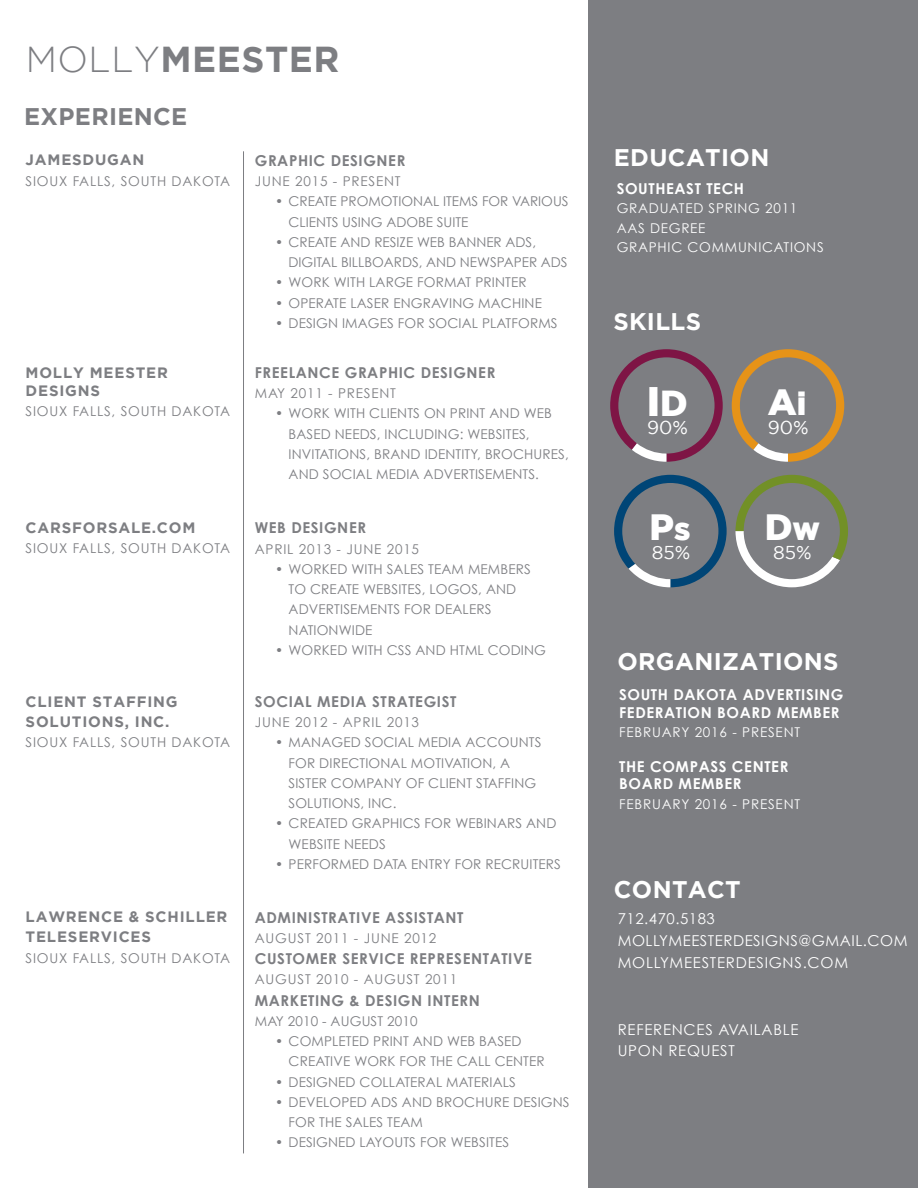
<style>
.page{position:relative;width:918px;height:1188px;background:#fff}
.page>*{position:absolute;margin:0;border:0;box-sizing:border-box;transform-origin:0 0}
.t1{font:900 41.25px "Gotham";color:#fff}
.t2{font:900 36.45px "Gotham";color:#fff}
.t3{font:700 36px "Gotham";letter-spacing:.015em;color:#7d7e82}
.t4{font:700 24px "Gotham";letter-spacing:.015em;color:#fff}
.t5{font:700 24px "Gotham";letter-spacing:.015em;color:#7d7e82}
.t6{font:18.6px "Gotham";color:#fff}
.t7{font:700 15px "Century Gothic";letter-spacing:.04em;color:#7d7e82}
.t8{font:700 15px/17.9px "Gotham";letter-spacing:.055em;color:#7d7e82}
.t9{font:15px/22.2px "Century Gothic";letter-spacing:.05em;color:#fff}
.t10{font:700 15px/17.5px "Century Gothic";letter-spacing:.04em;color:#fff}
.t11{font:13.5px/20.2px "Century Gothic";letter-spacing:.01em;color:#7d7e82}
.t12{font:13.5px "Century Gothic";letter-spacing:.06em;color:#7d7e82}
.t13{font:13.5px/19.5px "Century Gothic";letter-spacing:.055em;color:#fff}
.s1{font-weight:300}
.s2{font-size:36.15px}
.s3{font-size:31.95px}
</style>
<div class="page">
<div style="left:589px;top:0;width:329px;height:1188px;background:#7d7e82"></div>
<svg style="left:610px;top:349px;width:113px;height:113px"></svg>
<svg style="left:732px;top:349px;width:112px;height:113px"></svg>
<svg style="left:736px;top:475px;width:112px;height:112px"></svg>
<svg style="left:614px;top:475px;width:113px;height:112px"></svg>
<hr style="left:243px;top:151px;width:1px;height:1002px;background:#7d7e82">
<h3 class="t3" style="left:26px;top:38px;width:315px"><span class="s1">Molly</span>M EESTER</h3>
<h3 class="t5" style="left:24px;top:103px;width:165px">EXPERIENCE</h3>
<p class="t8" style="left:26px;top:151px;width:120px">JAMESDUGAN</p>
<p class="t12" style="left:26px;top:173px;width:206px">SIOUX FALLS, SOUTH DAKOTA</p>
<p class="t7" style="left:255px;top:151px;width:152px">GRAPHIC DESIGNER</p>
<p class="t12" style="left:255px;top:173px;width:131px">JUNE 2015 - PRESENT</p>
<p class="t11" style="left:289px;top:191px;width:281px;text-indent:-14px">• CREATE PROMOTIONAL ITEMS FOR VARIOUS<br>CLIENTS USING ADOBE SUITE</p>
<p class="t11" style="left:275px;top:232px;width:241px">• CREATE AND RESIZE WEB BANNER ADS</p>
<p class="t11" style="left:532px;top:232px;width:5px">,</p>
<p class="t11" style="left:289px;top:252px;width:114px">DIGITAL BILLBOARDS</p>
<p class="t11" style="left:419px;top:252px;width:69px">, AND NEWSP</p>
<p class="t11" style="left:504px;top:252px;width:47px">APER ADS</p>
<p class="t11" style="left:275px;top:272px;width:251px">• WORK WITH LARGE FORMAT PRINTER</p>
<p class="t11" style="left:275px;top:292px;width:268px">• OPERATE LASER ENGRAVING MACHINE</p>
<p class="t11" style="left:275px;top:313px;width:283px">• DESIGN IMAGES FOR SOCIAL PLATFORMS</p>
<p class="t8" style="left:26px;top:363px;width:144px">MOLLY M EESTER<br>DESIGNS</p>
<p class="t12" style="left:26px;top:403px;width:206px">SIOUX FALLS, SOUTH DAKOTA</p>
<p class="t7" style="left:255px;top:363px;width:242px">FREELANCE GRAPHIC DESIGNER</p>
<p class="t12" style="left:255px;top:385px;width:143px">MAY 2011 - PRESENT</p>
<p class="t11" style="left:289px;top:403px;width:282px;text-indent:-14px">• WORK WITH CLIENTS ON PRINT AND WEB BASED NEEDS, INCLUDING: WEBSITES, INVITATIONS, BRAND IDENTITY, BROCHURES, AND SOCIAL MEDIA ADVERTISEMENTS.</p>
<p class="t8" style="left:26px;top:519px;width:171px">CARSFORSALE.COM</p>
<p class="t12" style="left:26px;top:540px;width:206px">SIOUX FALLS, SOUTH DAKOTA</p>
<p class="t7" style="left:255px;top:519px;width:113px">WEB DESIGNER</p>
<p class="t11" style="left:255px;top:539px;width:10px">APR</p>
<p class="t12" style="left:283px;top:541px;width:137px">IL 2013 - JUNE 2015</p>
<p class="t11" style="left:289px;top:559px;width:235px;text-indent:-14px">• WORKED WITH SALES TEAM MEMBERS<br>TO CREATE WEBSITES, LOGOS, AND<br>ADVERTISEMENTS FOR DEALERS<br>NATIONWIDE</p>
<p class="t11" style="left:275px;top:640px;width:272px">• WORKED WITH CSS AND HTML CODING</p>
<p class="t8" style="left:26px;top:692px;width:11px">CLIENT</p>
<p class="t8" style="left:93px;top:692px;width:22px">STAFFING</p>
<p class="t8" style="left:26px;top:712px;width:34px">SOLUTI</p>
<p class="t8" style="left:88px;top:712px;width:83px">ONS, I NC.</p>
<p class="t12" style="left:26px;top:734px;width:206px">SIOUX FALLS, SOUTH DAKOTA</p>
<p class="t7" style="left:255px;top:692px;width:203px">SOCIAL MEDIA STRATEGIST</p>
<p class="t11" style="left:255px;top:712px;width:17px">JUNE</p>
<p class="t11" style="left:295px;top:712px;width:58px">2012 - APR</p>
<p class="t11" style="left:371px;top:712px;width:49px">IL 2013</p>
<p class="t11" style="left:289px;top:732px;width:253px;text-indent:-14px">• MANAGED SOCIAL MEDIA ACCOUNTS<br>FOR DIRECTIONAL MOTIVATION, A<br>SISTER COMPANY OF CLIENT STAFFING<br>SOLUTIONS, INC.</p>
<p class="t11" style="left:289px;top:813px;width:268px;text-indent:-14px">• CREATED GRAPHICS FOR WEBINARS AND<br>WEBSITE NEEDS</p>
<p class="t11" style="left:275px;top:854px;width:279px">• PERFORMED DATA ENTRY FOR RECRUITERS</p>
<p class="t8" style="left:26px;top:906px;width:203px;line-height:20.2px">LAWRENCE &amp; SCHILLER<br>TELESERVICES</p>
<p class="t12" style="left:26px;top:950px;width:206px">SIOUX FALLS, SOUTH DAKOTA</p>
<p class="t7" style="left:255px;top:908px;width:13px">ADM</p>
<p class="t7" style="left:292px;top:908px;width:173px">INISTRATIVE ASSISTANT</p>
<p class="t11" style="left:255px;top:928px;width:12px">AUGU</p>
<p class="t11" style="left:298px;top:928px;width:84px">ST 2011 - JUNE</p>
<p class="t11" style="left:404px;top:928px;width:34px">2012</p>
<p class="t7" style="left:255px;top:949px;width:279px">CUSTOMER SERVICE REPRESENTATIVE</p>
<p class="t11" style="left:255px;top:969px;width:12px">AUGU</p>
<p class="t11" style="left:298px;top:969px;width:78px">ST 2010 - AUGU</p>
<p class="t11" style="left:406px;top:969px;width:52px">ST 2011</p>
<p class="t7" style="left:255px;top:991px;width:226px">MARKETING &amp; DESIGN INTERN</p>
<p class="t11" style="left:255px;top:1011px;width:11px">MAY</p>
<p class="t11" style="left:288px;top:1011px;width:54px">2010 - AUGU</p>
<p class="t11" style="left:371px;top:1011px;width:48px">ST 2010</p>
<p class="t11" style="left:289px;top:1031px;width:256px;text-indent:-14px">• COMPLETED PRINT AND WEB BASED<br>CREATIVE WORK FOR THE CALL CENTER</p>
<p class="t11" style="left:275px;top:1072px;width:241px">• DESIGNED COLLATERAL MATERIALS</p>
<p class="t11" style="left:289px;top:1092px;width:282px;text-indent:-14px">• DEVELOPED ADS AND BROCHURE DESIGNS<br>FOR THE SALES TEAM</p>
<p class="t11" style="left:275px;top:1132px;width:235px">• DESIGNED LAYOUTS FOR WEBSITES</p>
<h3 class="t4" style="left:614px;top:144px;width:157px">EDUCATION</h3>
<p class="t10" style="left:617px;top:179px;width:129px">SOUTHEAST TECH</p>
<p class="t13" style="left:617px;top:198px;width:208px">GRADUATED SPRING 2011<br>AAS DEGREE<br>GRAPHIC COMMUNICATIONS</p>
<h3 class="t4" style="left:613px;top:308px;width:87px">SKILLS</h3>
<h1 class="t1" style="left:647px;top:378px;width:43px">I<span class="s2">D</span></h1>
<h2 class="t2" style="left:768px;top:381px;width:40px">A<span class="s3">i</span></h2>
<h3 class="t6" style="left:647px;top:417px;width:42px">90%</h3>
<h3 class="t6" style="left:768px;top:417px;width:42px">90%</h3>
<h2 class="t2" style="left:649px;top:506px;width:43px">P<span class="s3">s</span></h2>
<h2 class="t2" style="left:765px;top:506px;width:57px">D<span class="s3">w</span></h2>
<h3 class="t6" style="left:652px;top:542px;width:40px">85%</h3>
<h3 class="t6" style="left:773px;top:542px;width:40px">85%</h3>
<h3 class="t4" style="left:617px;top:648px;width:221px">ORGANIZATIONS</h3>
<p class="t10" style="left:619px;top:686px;width:224px">SOUTH DAKOTA ADVERTISING<br>FEDERATION BOARD MEMBER</p>
<p class="t13" style="left:619px;top:723px;width:166px">FEBRUARY 2016 - PRESENT</p>
<p class="t10" style="left:619px;top:757px;width:171px">THE COMPASS CENTER<br>BOARD MEMBER</p>
<p class="t13" style="left:619px;top:794px;width:166px">FEBRUARY 2016 - PRESENT</p>
<h3 class="t4" style="left:614px;top:875px;width:129px">CO NTACT</h3>
<p class="t9" style="left:618px;top:907px;width:291px">712.470.5183<br>MOLLYMEESTERDESIGNS@GMAIL.COM<br>MOLLYMEESTERDESIGNS.COM</p>
<p class="t9" style="left:618px;top:1019px;width:182px;line-height:20.7px">REFERENCES AVAILABLE<br>UPON REQUEST</p>
</div>
